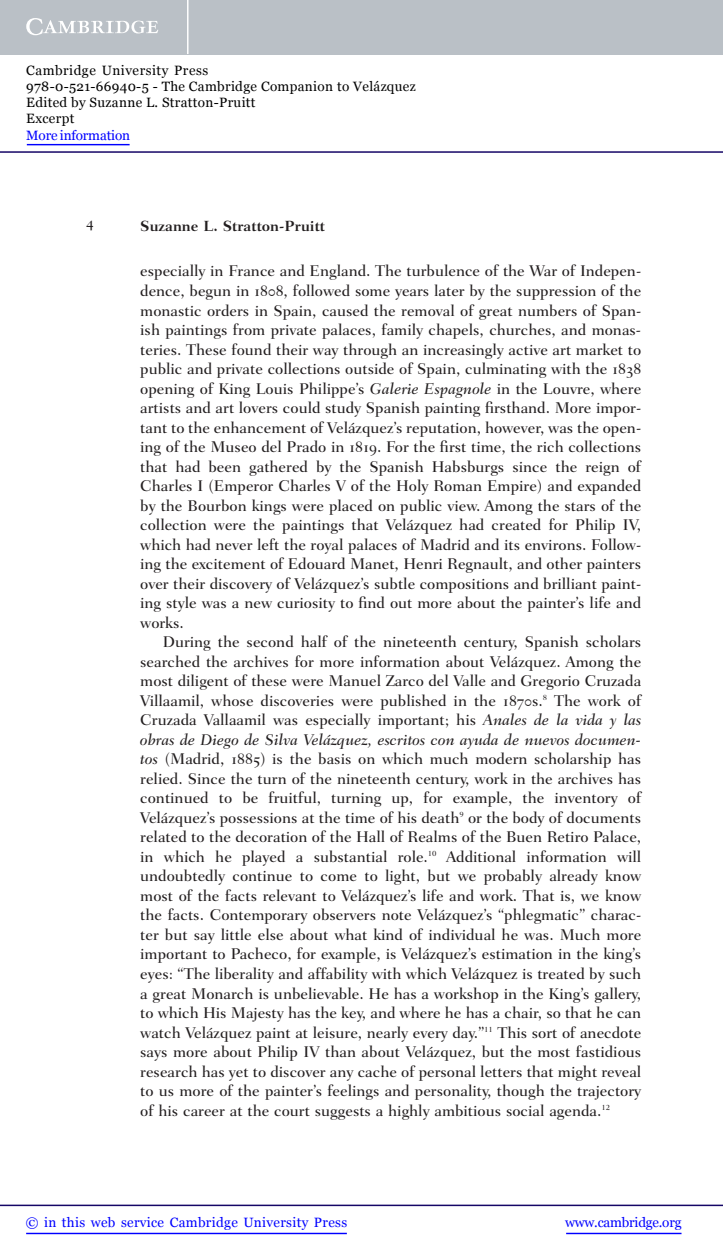
<style>
.page{position:relative;width:723px;height:1256px;background:#fff}
.page>*{position:absolute;margin:0;border:0;box-sizing:border-box;transform-origin:0 0}
.t1{font:500 15.75px "Fairfield LH";color:#231f20}
.t2{font:italic 500 15.75px "Fairfield LH";color:#231f20}
.t3{font:700 15px "Fairfield LH";color:#231f20}
.t4{font:15px "Fairfield LH Medium SC";color:#231f20}
.t5{font:13.5px/16.2px "Georgia";letter-spacing:.025em;color:#000}
.t6{font:13.5px "Georgia";letter-spacing:.025em;color:#00f}
.t7{font:13.5px "Georgia";letter-spacing:-.015em;color:#00f}
.t8{font:13.5px "Georgia";letter-spacing:-.01em;color:#00f}
.s1{font-family:"Fairfield LH Medium SC";font-weight:400}
.s2{font-style:italic}
</style>
<div class="page">
<hr style="left:566px;top:1232px;width:116px;height:1px;background:#00f">
<hr style="left:0;top:1204px;width:723px;height:1px;background:#150666">
<hr style="left:26px;top:1232px;width:321px;height:1px;background:#00f">
<div style="left:0;top:0;width:723px;height:54px;background:#bac0c6"></div>
<svg style="left:26px;top:18px;width:132px;height:17px"></svg>
<hr style="left:187px;top:0;width:2px;height:54px;background:#fff">
<hr style="left:0;top:151px;width:723px;height:2px;background:#150666">
<hr style="left:27px;top:144px;width:103px;height:1px;background:#00f">
<p class="t5" style="left:26px;top:62px;width:391px">Cambridge University Press<br>978-0-521-66940-5 - The Cambridge Companion to Velázquez Edited by Suzanne L. Stratton-Pruitt<br>Excerpt</p>
<p class="t8" style="left:26px;top:127px;width:105px">More information</p>
<p class="t4" style="left:86px;top:213px;width:9px">4</p>
<p class="t3" style="left:140px;top:220px;width:187px">Suzanne L. Stratton-Pruitt</p>
<p class="t1" style="left:140px;top:265px;width:503px">especially in France and England. The turbulence of the War of Indepen-</p>
<p class="t1" style="left:140px;top:284px;width:503px">dence, begun in <span class="s1">1808</span>, followed some years later by the suppression of the</p>
<p class="t1" style="left:140px;top:304px;width:503px">monastic orders in Spain, caused the removal of great numbers of Span-</p>
<p class="t1" style="left:140px;top:323px;width:502px">ish paintings from private palaces, family chapels, churches, and monas-</p>
<p class="t1" style="left:140px;top:343px;width:503px">teries. These found their way through an increasingly active art market to</p>
<p class="t1" style="left:140px;top:362px;width:502px">public and private collections outside of Spain, culminating with the <span class="s1">1838</span></p>
<p class="t1" style="left:140px;top:382px;width:503px">opening of King Louis Philippe’s <span class="s2">Galerie Espagnole</span> in the Louvre, where</p>
<p class="t1" style="left:140px;top:401px;width:503px">artists and art lovers could study Spanish painting firsthand. More impor-</p>
<p class="t1" style="left:140px;top:421px;width:503px">tant to the enhancement of Velázquez’s reputation, however, was the open-</p>
<p class="t1" style="left:140px;top:440px;width:503px">ing of the Museo del Prado in <span class="s1">1819</span>. For the first time, the rich collections</p>
<p class="t1" style="left:140px;top:460px;width:502px">that had been gathered by the Spanish Habsburgs since the reign of</p>
<p class="t1" style="left:140px;top:479px;width:503px">Charles I (Emperor Charles V of the Holy Roman Empire) and expanded</p>
<p class="t1" style="left:140px;top:499px;width:503px">by the Bourbon kings were placed on public view. Among the stars of the</p>
<p class="t1" style="left:140px;top:518px;width:503px">collection were the paintings that Velázquez had created for Philip IV,</p>
<p class="t1" style="left:140px;top:538px;width:503px">which had never left the royal palaces of Madrid and its environs. Follow-</p>
<p class="t1" style="left:140px;top:557px;width:502px">ing the excitement of Edouard Manet, Henri Regnault, and other painters</p>
<p class="t1" style="left:140px;top:577px;width:503px">over their discovery of Velázquez’s subtle compositions and brilliant paint-</p>
<p class="t1" style="left:140px;top:596px;width:503px">ing style was a new curiosity to find out more about the painter’s life and</p>
<p class="t1" style="left:140px;top:616px;width:45px">works.</p>
<p class="t1" style="left:163px;top:635px;width:480px">During the second half of the nineteenth century, Spanish scholars</p>
<p class="t1" style="left:140px;top:655px;width:503px">searched the archives for more information about Velázquez. Among the</p>
<p class="t1" style="left:140px;top:674px;width:503px">most diligent of these were Manuel Zarco del Valle and Gregorio Cruzada</p>
<p class="t1" style="left:140px;top:694px;width:503px">Villaamil, whose discoveries were published in the <span class="s1">1870</span>s.<sup>8</sup> The work of</p>
<p class="t1" style="left:140px;top:713px;width:502px">Cruzada Vallaamil was especially important; his <span class="s2">Anales de la vida y las</span></p>
<p class="t2" style="left:140px;top:733px;width:502px">obras de Diego de Silva Velázquez, escritos con ayuda de nuevos documen-</p>
<p class="t1" style="left:140px;top:752px;width:502px"><span class="s2">tos</span> (Madrid, <span class="s1">1885</span>) is the basis on which much modern scholarship has</p>
<p class="t1" style="left:140px;top:772px;width:503px">relied. Since the turn of the nineteenth century, work in the archives has</p>
<p class="t1" style="left:140px;top:791px;width:503px">continued to be fruitful, turning up, for example, the inventory of</p>
<p class="t1" style="left:140px;top:811px;width:502px">Velázquez’s possessions at the time of his death<sup>9</sup> or the body of documents</p>
<p class="t1" style="left:140px;top:830px;width:503px">related to the decoration of the Hall of Realms of the Buen Retiro Palace,</p>
<p class="t1" style="left:140px;top:850px;width:503px">in which he played a substantial role.<sup>10</sup> Additional information will</p>
<p class="t1" style="left:140px;top:869px;width:503px">undoubtedly continue to come to light, but we probably already know</p>
<p class="t1" style="left:140px;top:889px;width:502px">most of the facts relevant to Velázquez’s life and work. That is, we know</p>
<p class="t1" style="left:140px;top:908px;width:503px">the facts. Contemporary observers note Velázquez’s “phlegmatic” charac-</p>
<p class="t1" style="left:140px;top:928px;width:503px">ter but say little else about what kind of individual he was. Much more</p>
<p class="t1" style="left:140px;top:947px;width:503px">important to Pacheco, for example, is Velázquez’s estimation in the king’s</p>
<p class="t1" style="left:140px;top:967px;width:503px">eyes: “The liberality and affability with which Velázquez is treated by such</p>
<p class="t1" style="left:140px;top:986px;width:503px">a great Monarch is unbelievable. He has a workshop in the King’s gallery,</p>
<p class="t1" style="left:140px;top:1006px;width:503px">to which His Majesty has the key, and where he has a chair, so that he can</p>
<p class="t1" style="left:140px;top:1025px;width:503px">watch Velázquez paint at leisure, nearly every day.”<sup>11</sup> This sort of anecdote</p>
<p class="t1" style="left:140px;top:1045px;width:503px">says more about Philip IV than about Velázquez, but the most fastidious</p>
<p class="t1" style="left:140px;top:1064px;width:503px">research has yet to discover any cache of personal letters that might reveal</p>
<p class="t1" style="left:140px;top:1084px;width:503px">to us more of the painter’s feelings and personality, though the trajectory</p>
<p class="t1" style="left:140px;top:1103px;width:472px">of his career at the court suggests a highly ambitious social agenda.<sup>12</sup></p>
<p class="t6" style="left:26px;top:1214px;width:323px">© in this web service Cambridge University Press</p>
<p class="t7" style="left:565px;top:1214px;width:118px">www.cambridge.org</p>
</div>
